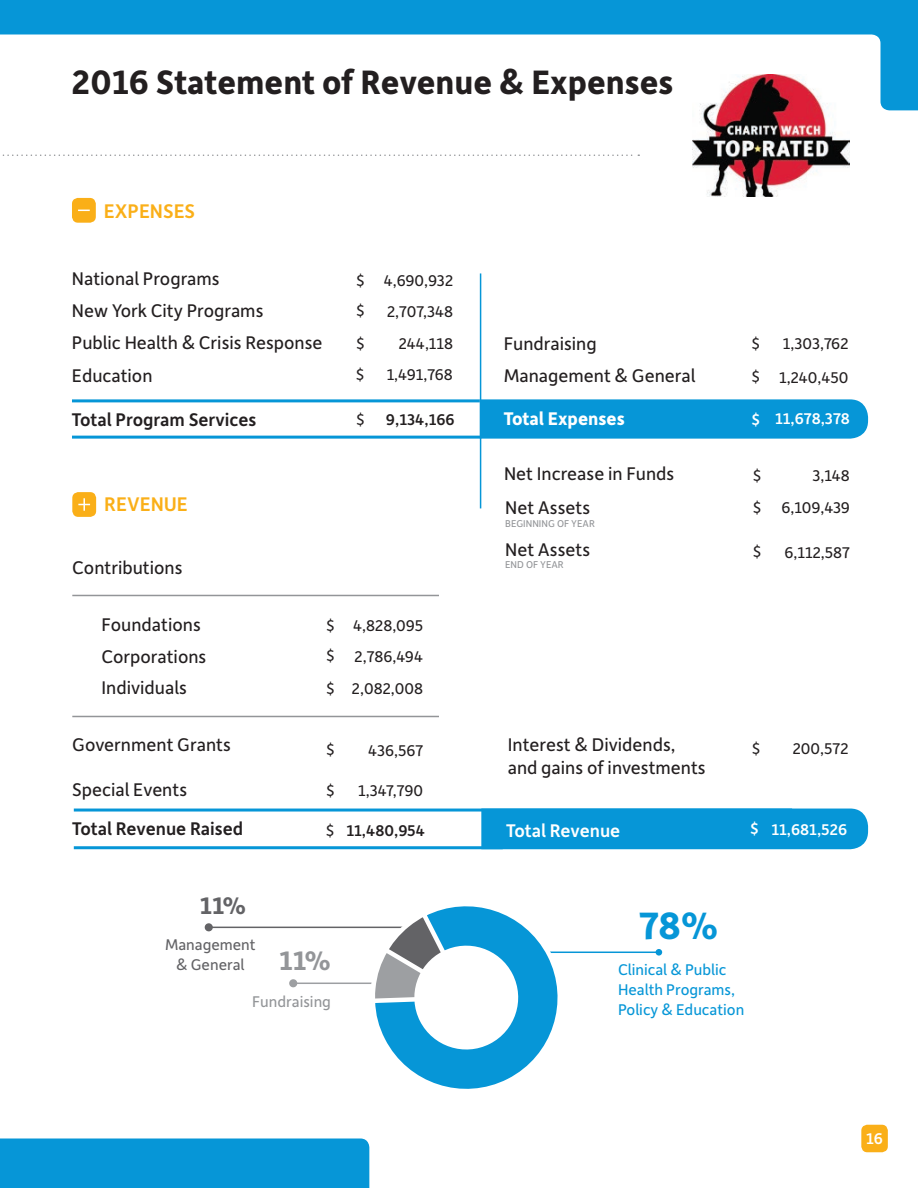
<style>
.page{position:relative;width:918px;height:1188px;background:#fff}
.page>*{position:absolute;margin:0;border:0;box-sizing:border-box;transform-origin:0 0}
.t1{font:700 40.5px "Depot New";color:#0696d7}
.t2{font:700 36px "Depot New";color:#231f20}
.t3{font:700 25.5px "Depot New";color:#636366}
.t4{font:500 21px "Depot New";color:#faaf18}
.t5{font:19.5px/23.4px "Depot New";color:#231f20}
.t6{font:500 19.5px "Depot New";color:#231f20}
.t7{font:700 19.5px "Depot New";color:#fff}
.t8{font:500 19.5px "Depot New";color:#fff}
.t9{font:16.5px "Depot New";color:#231f20}
.t10{font:16.5px/19.8px "Depot New";color:#0696d7}
.t11{font:500 16.5px "Depot New";color:#fff}
.t12{font:16.5px/19.8px "Depot New";color:#636366}
.t13{font:500 16.5px "Depot New";color:#231f20}
.t14{font:16.5px "Depot New";color:#939598}
.t15{font:10.5px "Depot New";color:#939598}
.s1{font-weight:400}
.s2{font-weight:700;font-size:28.5px;color:#939598}
</style>
<div class="page">
<svg style="left:0;top:923px;width:369px;height:265px"></svg>
<svg style="left:2px;top:154px;width:637px;height:2px"></svg>
<hr style="left:209px;top:927px;width:241px;height:1px;background:#636366">
<div style="left:205px;top:924px;width:7px;height:7px;background:#636366;border-radius:50%"></div>
<div style="left:205px;top:923px;width:8px;height:8px;border:2px solid #636366;border-radius:50%"></div>
<hr style="left:294px;top:983px;width:103px;height:1px;background:#9d9fa2">
<div style="left:290px;top:980px;width:7px;height:7px;background:#9d9fa2;border-radius:50%"></div>
<div style="left:289px;top:979px;width:8px;height:8px;border:2px solid #9d9fa2;border-radius:50%"></div>
<svg style="left:355px;top:923px;width:13px;height:186px"></svg>
<div style="left:481px;top:809px;width:387px;height:40px;background:#0696d7"></div>
<div style="left:481px;top:399px;width:387px;height:40px;background:#0696d7"></div>
<div style="left:72px;top:492px;width:24px;height:25px;background:#faaf18;border-radius:6px"></div>
<svg style="left:78px;top:498px;width:12px;height:13px"></svg>
<div style="left:72px;top:198px;width:24px;height:25px;background:#faaf18;border-radius:6px"></div>
<svg style="left:78px;top:210px;width:12px;height:1px"></svg>
<hr style="left:74px;top:809px;width:718px;height:3px;background:#0696d7">
<hr style="left:72px;top:595px;width:367px;height:1px;background:#939598">
<hr style="left:72px;top:716px;width:367px;height:1px;background:#939598">
<hr style="left:480px;top:273px;width:1px;height:235px;background:#0696d7">
<hr style="left:72px;top:399px;width:408px;height:3px;background:#0696d7">
<hr style="left:72px;top:436px;width:409px;height:3px;background:#0696d7">
<hr style="left:74px;top:846px;width:429px;height:3px;background:#0696d7">
<hr style="left:510px;top:952px;width:149px;height:1px;background:#0696d7">
<div style="left:656px;top:949px;width:6px;height:7px;background:#0696d7;border-radius:50%"></div>
<svg style="left:361px;top:906px;width:212px;height:198px"></svg>
<svg style="left:0;top:0;width:918px;height:110px"></svg>
<div style="left:861px;top:1125px;width:27px;height:27px;background:#faaf18;border-radius:6px"></div>
<img style="left:692px;top:74px;width:158px;height:122px">
<h2 class="t2" style="left:72px;top:59px;width:603px">2016 Statement of Revenue &amp; Expenses</h2>
<p class="t4" style="left:104px;top:198px;width:93px">EXPENSES</p>
<p class="t5" style="left:72px;top:266px;width:149px">National Programs</p>
<p class="t5" style="left:72px;top:298px;width:193px">New York City Programs</p>
<p class="t5" style="left:72px;top:330px;width:252px">Public Health &amp; Crisis Response</p>
<p class="t5" style="left:72px;top:363px;width:82px">Education</p>
<p class="t6" style="left:72px;top:406px;width:186px">Total Program Services</p>
<p class="t4" style="left:104px;top:490px;width:85px">REVENUE</p>
<p class="t5" style="left:72px;top:555px;width:112px">Contributions</p>
<p class="t9" style="left:357px;top:270px;width:98px">$ 4,690,932</p>
<p class="t9" style="left:357px;top:300px;width:10px">$</p>
<p class="t9" style="left:387px;top:301px;width:68px">2,707,348</p>
<p class="t9" style="left:357px;top:333px;width:10px">$</p>
<p class="t9" style="left:399px;top:333px;width:56px">244,118</p>
<p class="t9" style="left:356px;top:363px;width:10px">$</p>
<p class="t9" style="left:387px;top:364px;width:68px">1,491,768</p>
<p class="t9" style="left:357px;top:408px;width:10px">$</p>
<p class="t13" style="left:386px;top:409px;width:70px">9,134,166</p>
<p class="t5" style="left:101px;top:612px;width:101px">Foundations</p>
<p class="t9" style="left:327px;top:615px;width:98px">$ 4,828,095</p>
<p class="t5" style="left:101px;top:644px;width:106px">Corporations</p>
<p class="t9" style="left:327px;top:646px;width:98px">$ 2,786,494</p>
<p class="t5" style="left:101px;top:675px;width:87px">Individuals</p>
<p class="t9" style="left:327px;top:678px;width:98px">$ 2,082,008</p>
<p class="t5" style="left:504px;top:331px;width:95px">Fundraising</p>
<p class="t5" style="left:504px;top:363px;width:193px">Management &amp; General</p>
<p class="t7" style="left:504px;top:406px;width:123px">Total Expenses</p>
<p class="t5" style="left:504px;top:461px;width:172px">Net Increase in Funds</p>
<p class="t5" style="left:505px;top:495px;width:87px">Net Assets</p>
<p class="t15" style="left:505px;top:517px;width:91px">BEGINNING OF YEAR</p>
<p class="t5" style="left:505px;top:537px;width:87px">Net Assets</p>
<p class="t15" style="left:505px;top:558px;width:60px">END OF YEAR</p>
<p class="t9" style="left:752px;top:333px;width:10px">$</p>
<p class="t9" style="left:783px;top:333px;width:67px">1,303,762</p>
<p class="t9" style="left:752px;top:367px;width:98px">$ 1,240,450</p>
<p class="t11" style="left:752px;top:408px;width:10px">$</p>
<p class="t11" style="left:775px;top:408px;width:76px">11,678,378</p>
<p class="t9" style="left:753px;top:465px;width:10px">$</p>
<p class="t9" style="left:813px;top:464px;width:39px">3,148</p>
<p class="t9" style="left:753px;top:497px;width:98px">$ 6,109,439</p>
<p class="t9" style="left:753px;top:541px;width:10px">$</p>
<p class="t9" style="left:784px;top:541px;width:67px">6,112,587</p>
<p class="t5" style="left:72px;top:732px;width:160px">Government Grants</p>
<p class="t5" style="left:72px;top:777px;width:116px">Special Events</p>
<p class="t6" style="left:72px;top:816px;width:173px">Total Revenue Raised</p>
<p class="t5" style="left:508px;top:732px;width:200px">Interest &amp; Dividends, and gains of investments</p>
<p class="t9" style="left:326px;top:739px;width:10px">$</p>
<p class="t9" style="left:368px;top:739px;width:56px">436,567</p>
<p class="t9" style="left:752px;top:738px;width:10px">$</p>
<p class="t9" style="left:793px;top:738px;width:57px">200,572</p>
<p class="t9" style="left:326px;top:780px;width:10px">$</p>
<p class="t9" style="left:358px;top:779px;width:66px">1,347,790</p>
<p class="t13" style="left:326px;top:819px;width:100px"><span class="s1">$</span> 11,480,954</p>
<p class="t11" style="left:751px;top:818px;width:10px">$</p>
<p class="t8" style="left:506px;top:818px;width:116px">Total Revenue</p>
<p class="t11" style="left:771px;top:819px;width:77px">11,681,526</p>
<h3 class="t3" style="left:200px;top:889px;width:48px">11%</h3>
<p class="t12" style="left:176px;top:934px;width:156px;text-indent:-11px">Management<br>&amp; General <span class="s2">11%</span></p>
<p class="t14" style="left:252px;top:991px;width:80px">Fundraising</p>
<h1 class="t1" style="left:639px;top:899px;width:81px">78%</h1>
<p class="t10" style="left:618px;top:959px;width:128px">Clinical &amp; Public<br>Health Programs,<br>Policy &amp; Education</p>
<p class="t11" style="left:866px;top:1128px;width:18px">16</p>
</div>
